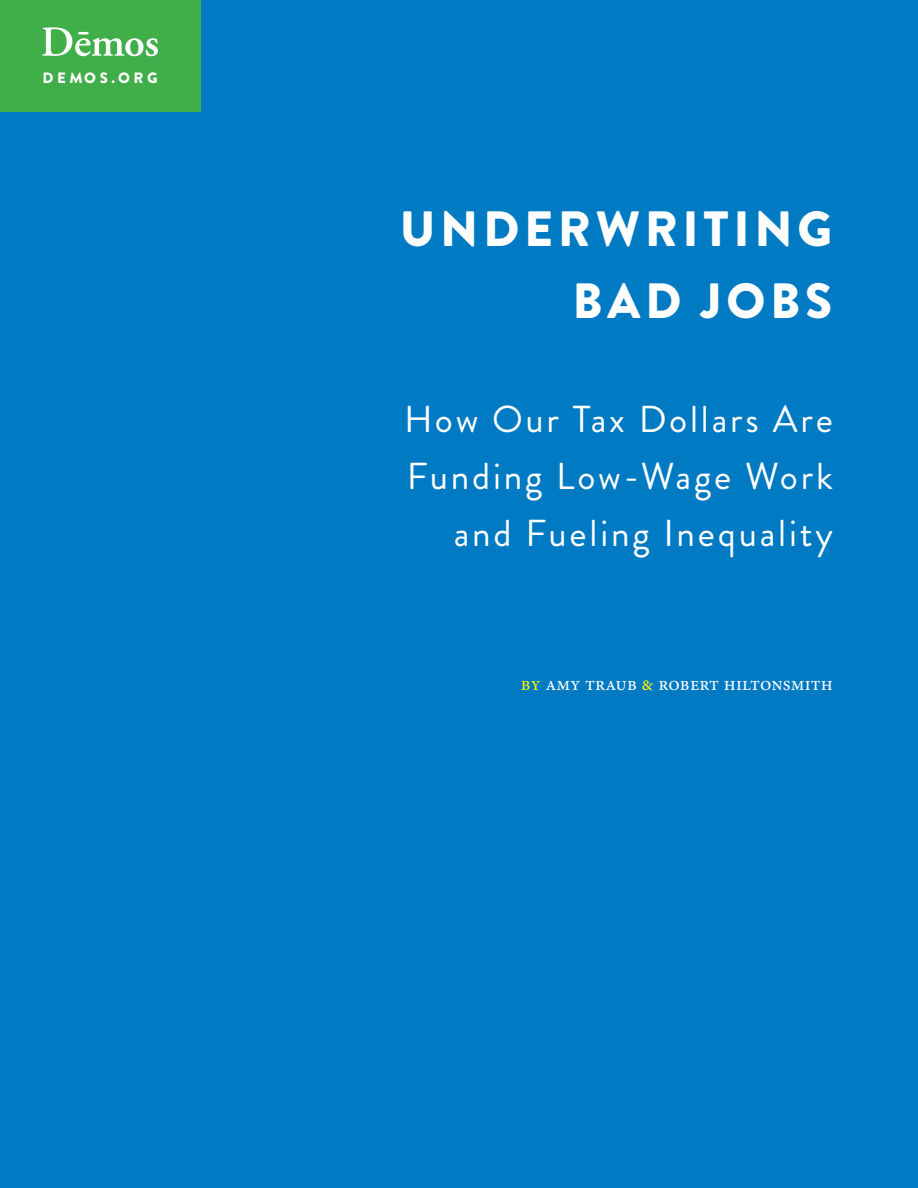
<style>
.page{position:relative;width:918px;height:1188px;background:#007ac2}
.page>*{position:absolute;margin:0;border:0;box-sizing:border-box;transform-origin:0 0}
.t1{font:900 49.5px/72px "Brandon Grotesque";letter-spacing:.095em;color:#fff;text-align:right}
.t2{font:37.5px/57px "Brandon Grotesque";letter-spacing:.075em;color:#fff;text-align:right}
.t3{font:19.5px "Minion Pro";letter-spacing:.005em;color:#fff}
.t4{font:900 15px "Brandon Grotesque";letter-spacing:.24em;color:#fff}
.s1{color:#fff101}
</style>
<div class="page">
<div style="left:0;top:0;width:200px;height:112px;background:#40ae49"></div>
<svg style="left:42px;top:27px;width:116px;height:29px"></svg>
<p class="t4" style="left:43px;top:67px;width:117px">DEMOS.ORG</p>
<h1 class="t1" style="left:400px;top:193px;width:434px">UNDERWRITING<br>BAD JOBS</h1>
<p class="t2" style="left:404px;top:391px;width:430px">How Our Tax Dollars Are<br>Funding Low-Wage Work and Fueling Inequality</p>
<p class="t3" style="left:521px;top:670px;width:314px"><span class="s1">by</span> amy traub <span class="s1">&amp;</span> robert hiltonsmith</p>
</div>
